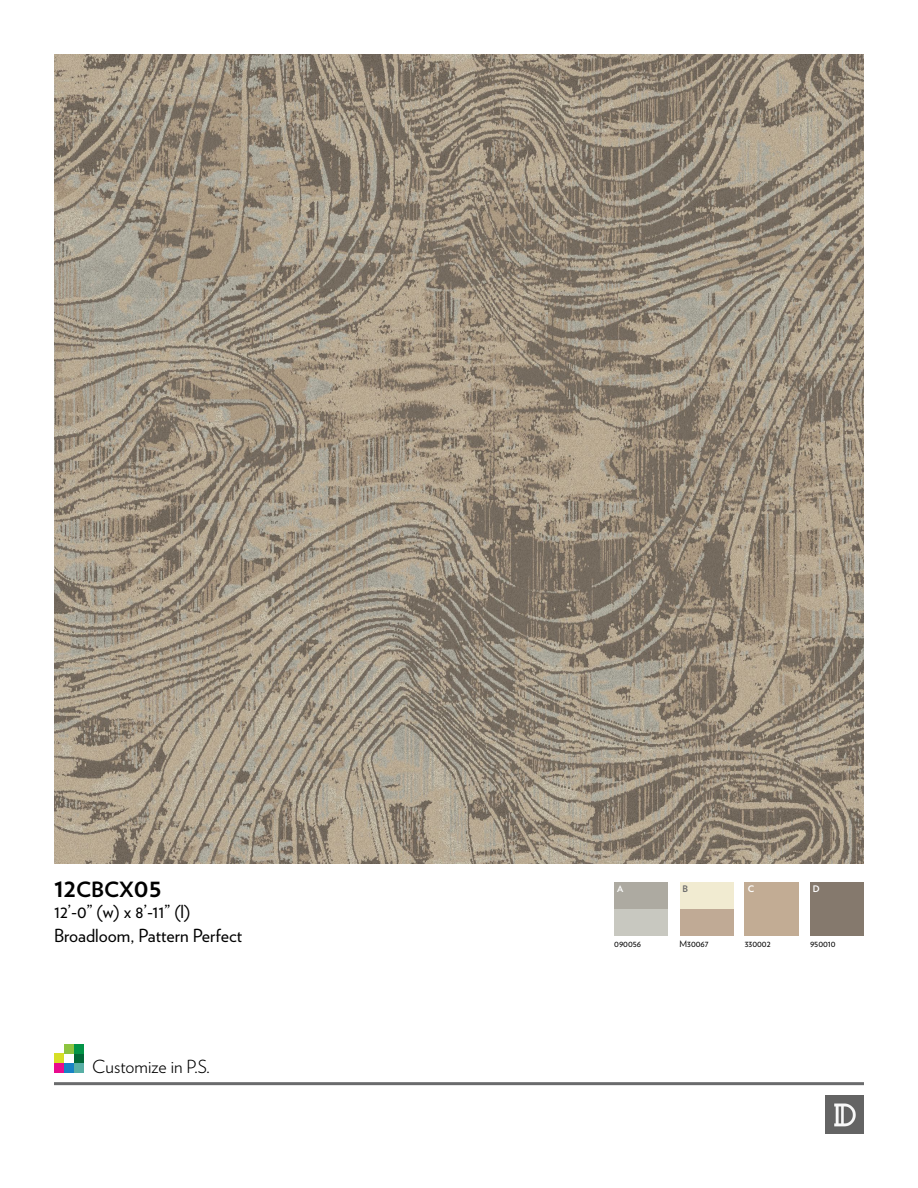
<style>
.page{position:relative;width:918px;height:1188px;background:#fff}
.page>*{position:absolute;margin:0;border:0;box-sizing:border-box;transform-origin:0 0}
.t1{font:700 26.25px "Verlag";color:#000}
.t2{font:18px/23.7px "Verlag";color:#000}
.t3{font:300 18px "Verlag";color:#000}
.t4{font:9px "Verlag";color:#000}
.t5{font:700 9px "Verlag";color:#fff}
.t6{font:700 9px "Verlag";color:#6b6b6b}
.s1{font-size:21px}
</style>
<div class="page">
<hr style="left:54px;top:1082px;width:810px;height:3px;background:#6a6b6c">
<img style="left:825px;top:1095px;width:39px;height:39px">
<div style="left:680px;top:882px;width:54px;height:54px;background:#f1ebd1"></div>
<div style="left:614px;top:882px;width:54px;height:54px;background:#adaaa1"></div>
<div style="left:745px;top:882px;width:54px;height:54px;background:#c2ac94"></div>
<div style="left:810px;top:882px;width:54px;height:54px;background:#85796d"></div>
<img style="left:54px;top:54px;width:810px;height:810px">
<div style="left:54px;top:1063px;width:10px;height:10px;background:#e90b8d"></div>
<div style="left:64px;top:1063px;width:10px;height:10px;background:#1782c5"></div>
<div style="left:74px;top:1063px;width:10px;height:10px;background:#58afa5"></div>
<div style="left:54px;top:1054px;width:10px;height:9px;background:#d6df26"></div>
<div style="left:74px;top:1054px;width:10px;height:9px;background:#026938"></div>
<div style="left:64px;top:1044px;width:10px;height:10px;background:#8dc440"></div>
<div style="left:74px;top:1044px;width:10px;height:10px;background:#039447"></div>
<div style="left:680px;top:909px;width:54px;height:27px;background:#c0aa95"></div>
<div style="left:614px;top:909px;width:54px;height:27px;background:#c8c8c0"></div>
<h1 class="t1" style="left:54px;top:867px;width:109px">12<span class="s1">CBCX</span>05</h1>
<p class="t2" style="left:54px;top:899px;width:190px">12’-0” (w) x 8’-11” (l)<br>Broadloom, Pattern Perfect</p>
<p class="t3" style="left:92px;top:1053px;width:119px">Customize in P.S.</p>
<p class="t5" style="left:617px;top:882px;width:8px">A</p>
<p class="t6" style="left:682px;top:882px;width:7px">B</p>
<p class="t5" style="left:748px;top:882px;width:8px">C</p>
<p class="t5" style="left:813px;top:882px;width:8px">D</p>
<p class="t4" style="left:614px;top:937px;width:29px">090056</p>
<p class="t4" style="left:680px;top:937px;width:31px">M30067</p>
<p class="t4" style="left:745px;top:937px;width:27px">330002</p>
<p class="t4" style="left:810px;top:937px;width:27px">950010</p>
</div>
